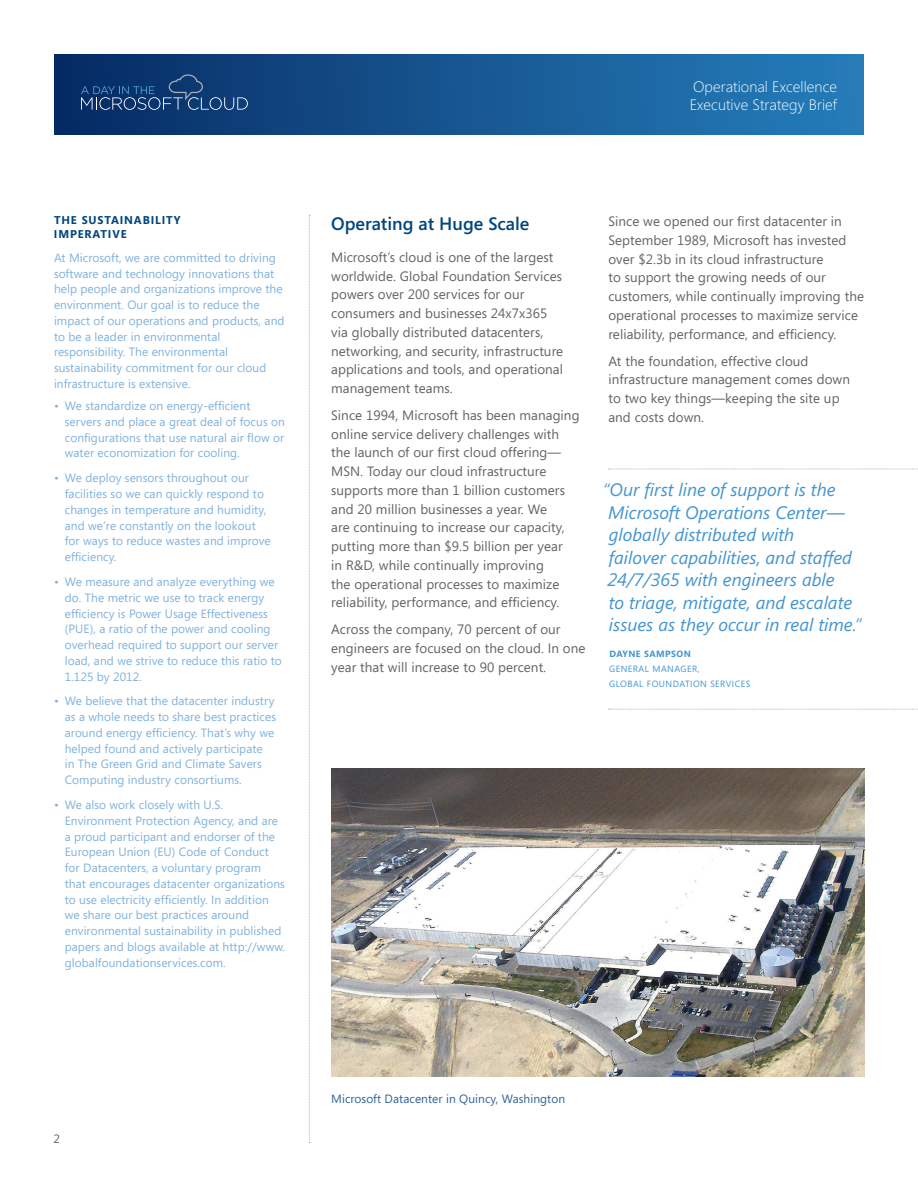
<style>
.page{position:relative;width:918px;height:1188px;background:#fff}
.page>*{position:absolute;margin:0;border:0;box-sizing:border-box;transform-origin:0 0}
.t1{font:italic 18px/22.5px "Segoe";color:#4495d1}
.t2{font:600 18px "Segoe";color:#00467f}
.t3{font:300 15px/18px "Segoe";letter-spacing:.005em;color:#fff}
.t4{font:13.5px/18.8px "Segoe";letter-spacing:.005em;color:#636466}
.t5{font:12px/15.8px "Segoe";letter-spacing:.005em;color:#80b2dd}
.t6{font:12px "Segoe";letter-spacing:.005em;color:#316497}
.t7{font:12px "Segoe";color:#636466}
.t8{font:700 11.25px "Segoe";letter-spacing:.075em;color:#00467f}
.t9{font:9px/15px "Segoe";letter-spacing:.05em;color:#4495d1}
.t10{font:700 9px "Segoe";letter-spacing:.05em;color:#4495d1}
</style>
<div class="page">
<svg style="left:309px;top:215px;width:1px;height:928px"></svg>
<div style="left:54px;top:54px;width:810px;height:81px;background:linear-gradient(to right,#062a63,#267fbc)"></div>
<svg style="left:81px;top:74px;width:167px;height:36px;background:#1d467b"></svg>
<img style="left:331px;top:768px;width:533px;height:309px">
<svg style="left:609px;top:469px;width:309px;height:1px"></svg>
<svg style="left:609px;top:709px;width:309px;height:1px"></svg>
<p class="t8" style="left:54px;top:212px;width:43px">THE SUSTAI</p>
<p class="t8" style="left:124px;top:212px;width:18px">NABI</p>
<p class="t8" style="left:155px;top:212px;width:14px">LITY</p>
<p class="t8" style="left:54px;top:226px;width:32px">IMPERATIVE</p>
<p class="t5" style="left:54px;top:249px;width:232px">At Microsoft, we are committed to driving software and technology innovations that help people and organizations improve the environment. Our goal is to reduce the impact of our operations and products, and to be a leader in environmental responsibility. The environmental sustainability commitment for our cloud infrastructure is extensive.</p>
<p class="t5" style="left:65px;top:398px;width:222px;text-indent:-11px">• We standardize on energy-efficient servers and place a great deal of focus on configurations that use natural air flow or water economization for cooling.</p>
<p class="t5" style="left:65px;top:470px;width:208px;text-indent:-11px">• We deploy sensors throughout our facilities so we can quickly respond to changes in temperature and humidity, and we’re constantly on the lookout for ways to reduce wastes and improve efficiency.</p>
<p class="t5" style="left:65px;top:574px;width:219px;text-indent:-11px">• We measure and analyze everything we do. The metric we use to track energy efficiency is Power Usage Effectiveness (PUE), a ratio of the power and cooling overhead required to support our server load, and we strive to reduce this ratio to 1.125 by 2012.</p>
<p class="t5" style="left:65px;top:693px;width:213px;text-indent:-11px">• We believe that the datacenter industry as a whole needs to share best practices around energy efficiency. That’s why we helped found and actively participate<br>in The Green Grid and Climate Savers Computing industry consortiums.</p>
<p class="t5" style="left:65px;top:797px;width:222px;text-indent:-11px">• We also work closely with U.S.<br>Environment Protection Agency, and are a proud participant and endorser of the European Union (EU) Code of Conduct for Datacenters, a voluntary program that encourages datacenter organizations to use electricity efficiently. In addition we share our best practices around environmental sustainability in published papers and blogs available at http://www. globalfoundationservices.com.</p>
<p class="t3" style="left:690px;top:77px;width:149px">Operational Excellence<br>Executive Strategy Brief</p>
<h1 class="t2" style="left:331px;top:211px;width:200px">Operating at Huge Scale</h1>
<p class="t4" style="left:331px;top:247px;width:234px">Microsoft’s cloud is one of the largest worldwide. Global Foundation Services powers over 200 services for our consumers and businesses 24x7x365 via globally distributed datacenters, networking, and security, infrastructure applications and tools, and operational management teams.</p>
<p class="t4" style="left:331px;top:405px;width:250px">Since 1994, Microsoft has been managing online service delivery challenges with the launch of our first cloud offering— MSN. Today our cloud infrastructure supports more than 1 billion customers and 20 million businesses a year. We<br>are continuing to increase our capacity, putting more than $9.5 billion per year<br>in R&amp;D, while continually improving<br>the operational processes to maximize reliability, performance, and efficiency.</p>
<p class="t4" style="left:331px;top:620px;width:256px">Across the company, 70 percent of our engineers are focused on the cloud. In one year that will increase to 90 percent.</p>
<p class="t4" style="left:608px;top:212px;width:257px">Since we opened our first datacenter in September 1989, Microsoft has invested over $2.3b in its cloud infrastructure<br>to support the growing needs of our customers, while continually improving the operational processes to maximize service reliability, performance, and efficiency.</p>
<p class="t4" style="left:608px;top:351px;width:243px">At the foundation, effective cloud infrastructure management comes down to two key things—keeping the site up and costs down.</p>
<h1 class="t1" style="left:603px;top:478px;width:260px">“Our first line of support is the<br>Microsoft Operations Center— globally distributed with<br>failover capabilities, and staffed<br>24/7/365 with engineers able<br>to triage, mitigate, and escalate issues as they occur in real time.”</h1>
<p class="t10" style="left:609px;top:648px;width:83px">DAYNE SAMPSON</p>
<p class="t9" style="left:609px;top:661px;width:72px">General Manage</p>
<p class="t9" style="left:609px;top:661px;width:129px;text-indent:83px">r, global fou ndation services</p>
<p class="t7" style="left:53px;top:1131px;width:8px">2</p>
<p class="t6" style="left:331px;top:1091px;width:236px">Microsoft Datacenter in Quincy, Washington</p>
</div>
